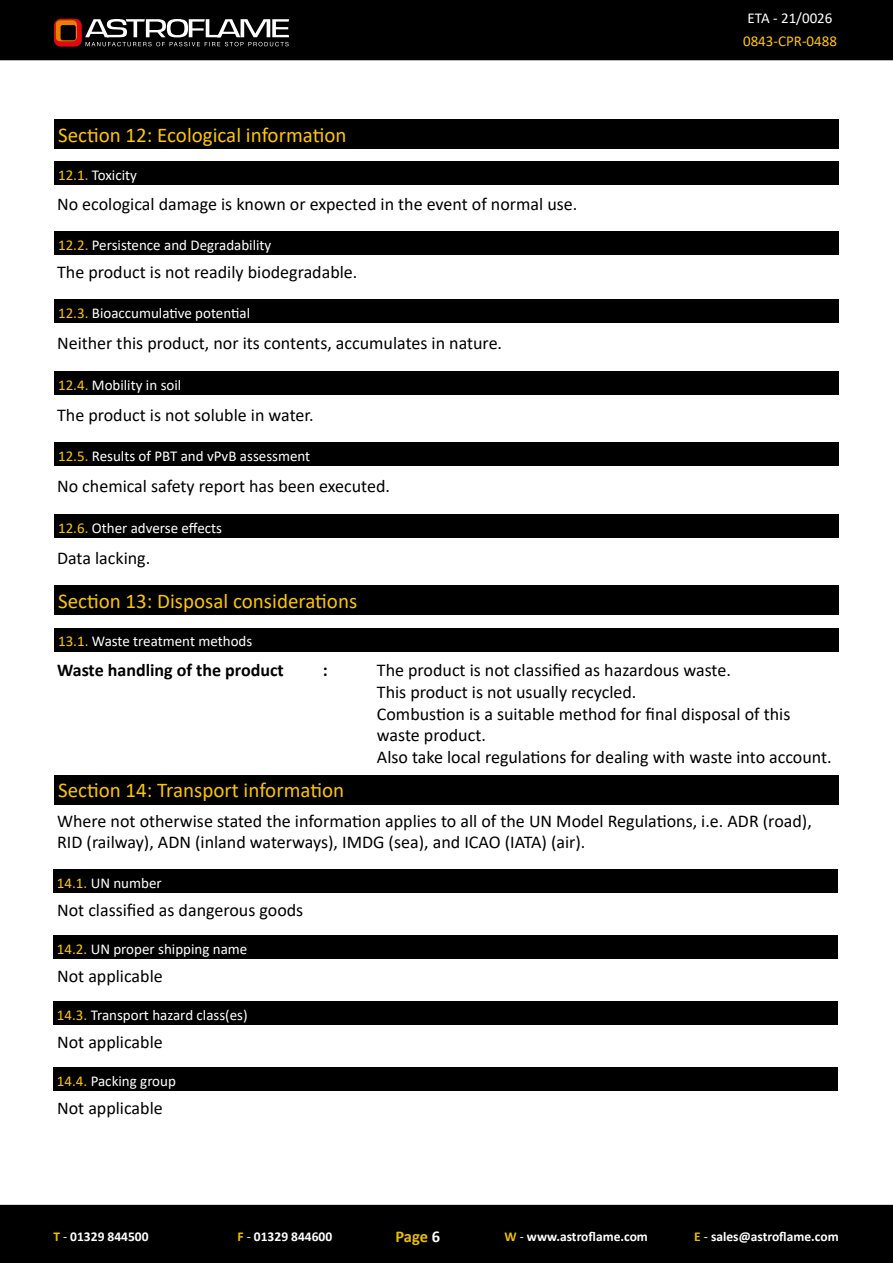
<style>
.page{position:relative;width:893px;height:1263px;background:#fff}
.page>*{position:absolute;margin:0;border:0;box-sizing:border-box;transform-origin:0 0}
.t1{font:21px "Calibri";color:#fdc500}
.t2{font:18px/21.6px "Calibri";color:#000}
.t3{font:700 18px "Calibri";color:#000}
.t4{font:700 16.5px "Calibri";color:#ebbe00}
.t5{font:15px "Calibri";color:#fff}
.t6{font:15px "Calibri";color:#fdc500}
.t7{font:700 13.5px "Calibri";color:#fff}
.s1{color:#fdc500}
.s2{color:#ebbe00}
.s3{font-weight:400}
.s4{color:#fff}
</style>
<div class="page">
<div style="left:0;top:0;width:893px;height:60px;background:#000"></div>
<div style="left:0;top:1205px;width:893px;height:58px;background:#000"></div>
<svg style="left:54px;top:19px;width:235px;height:28px"></svg>
<div style="left:54px;top:119px;width:785px;height:30px;background:#000"></div>
<div style="left:54px;top:161px;width:785px;height:24px;background:#000"></div>
<div style="left:54px;top:231px;width:785px;height:24px;background:#000"></div>
<div style="left:54px;top:300px;width:785px;height:23px;background:#000"></div>
<div style="left:54px;top:371px;width:785px;height:24px;background:#000"></div>
<div style="left:54px;top:443px;width:785px;height:23px;background:#000"></div>
<div style="left:54px;top:514px;width:785px;height:23px;background:#000"></div>
<div style="left:54px;top:586px;width:785px;height:29px;background:#000"></div>
<div style="left:54px;top:628px;width:785px;height:23px;background:#000"></div>
<div style="left:54px;top:775px;width:785px;height:29px;background:#000"></div>
<div style="left:53px;top:869px;width:785px;height:24px;background:#000"></div>
<div style="left:53px;top:935px;width:785px;height:24px;background:#000"></div>
<div style="left:53px;top:1001px;width:785px;height:24px;background:#000"></div>
<div style="left:53px;top:1067px;width:785px;height:24px;background:#000"></div>
<p class="t1" style="left:58px;top:121px;width:290px">Section 12: Ecological information</p>
<p class="t5" style="left:58px;top:164px;width:80px"><span class="s1">12.1.</span> Toxicity</p>
<p class="t2" style="left:57px;top:193px;width:522px">No ecological damage is known or expected in the event of normal use.</p>
<p class="t5" style="left:58px;top:235px;width:215px"><span class="s1">12.2.</span> Persistence and Degradability</p>
<p class="t2" style="left:57px;top:261px;width:302px">The product is not readily biodegradable.</p>
<p class="t5" style="left:58px;top:303px;width:194px"><span class="s1">12.3.</span> Bioaccumulative potential</p>
<p class="t2" style="left:57px;top:332px;width:447px">Neither this product, nor its contents, accumulates in nature.</p>
<p class="t5" style="left:58px;top:374px;width:125px"><span class="s1">12.4.</span> Mobility in soil</p>
<p class="t2" style="left:57px;top:403px;width:258px">The product is not soluble in water.</p>
<p class="t5" style="left:58px;top:446px;width:254px"><span class="s1">12.5.</span> Results of PBT and vPvB assessment</p>
<p class="t2" style="left:57px;top:475px;width:334px">No chemical safety report has been executed.</p>
<p class="t5" style="left:58px;top:517px;width:165px"><span class="s1">12.6.</span> Other adverse effects</p>
<p class="t2" style="left:57px;top:546px;width:95px">Data lacking.</p>
<p class="t1" style="left:58px;top:587px;width:301px">Section 13: Disposal considerations</p>
<p class="t5" style="left:58px;top:631px;width:196px"><span class="s1">13.1.</span> Waste treatment methods</p>
<p class="t5" style="left:748px;top:7px;width:86px">ETA - 21/0026</p>
<p class="t6" style="left:743px;top:30px;width:95px">0843-CPR-0488</p>
<p class="t3" style="left:57px;top:658px;width:228px">Waste handling of the product</p>
<p class="t3" style="left:323px;top:658px;width:6px">:</p>
<p class="t2" style="left:377px;top:659px;width:456px">The product is not classified as hazardous waste.<br>This product is not usually recycled.<br>Combustion is a suitable method for final disposal of this waste product.<br>Also take local regulations for dealing with waste into account.</p>
<p class="t1" style="left:58px;top:776px;width:288px">Section 14: Transport information</p>
<p class="t2" style="left:57px;top:809px;width:756px">Where not otherwise stated the information applies to all of the UN Model Regulations, i.e. ADR (road),<br>RID (railway), ADN (inland waterways), IMDG (sea), and ICAO (IATA) (air).</p>
<p class="t5" style="left:57px;top:872px;width:106px"><span class="s1">14.1.</span> UN number</p>
<p class="t2" style="left:57px;top:899px;width:248px">Not classified as dangerous goods</p>
<p class="t5" style="left:57px;top:938px;width:192px"><span class="s1">14.2.</span> UN proper shipping name</p>
<p class="t2" style="left:57px;top:965px;width:107px">Not applicable</p>
<p class="t5" style="left:57px;top:1004px;width:192px"><span class="s1">14.3.</span> Transport hazard class(es)</p>
<p class="t2" style="left:57px;top:1031px;width:107px">Not applicable</p>
<p class="t5" style="left:57px;top:1070px;width:121px"><span class="s1">14.4.</span> Packing group</p>
<p class="t2" style="left:57px;top:1097px;width:107px">Not applicable</p>
<p class="t7" style="left:53px;top:1227px;width:97px"><span class="s2">T</span> <span class="s3">-</span> 01329 844500</p>
<p class="t7" style="left:238px;top:1227px;width:96px"><span class="s2">F</span> <span class="s3">-</span> 01329 844600</p>
<p class="t4" style="left:395px;top:1225px;width:46px">Page <span class="s4">6</span></p>
<p class="t7" style="left:504px;top:1227px;width:145px"><span class="s2">W</span> <span class="s3">-</span> www.astroflame.com</p>
<p class="t7" style="left:694px;top:1227px;width:146px"><span class="s2">E</span> <span class="s3">-</span> sales@astroflame.com</p>
</div>
